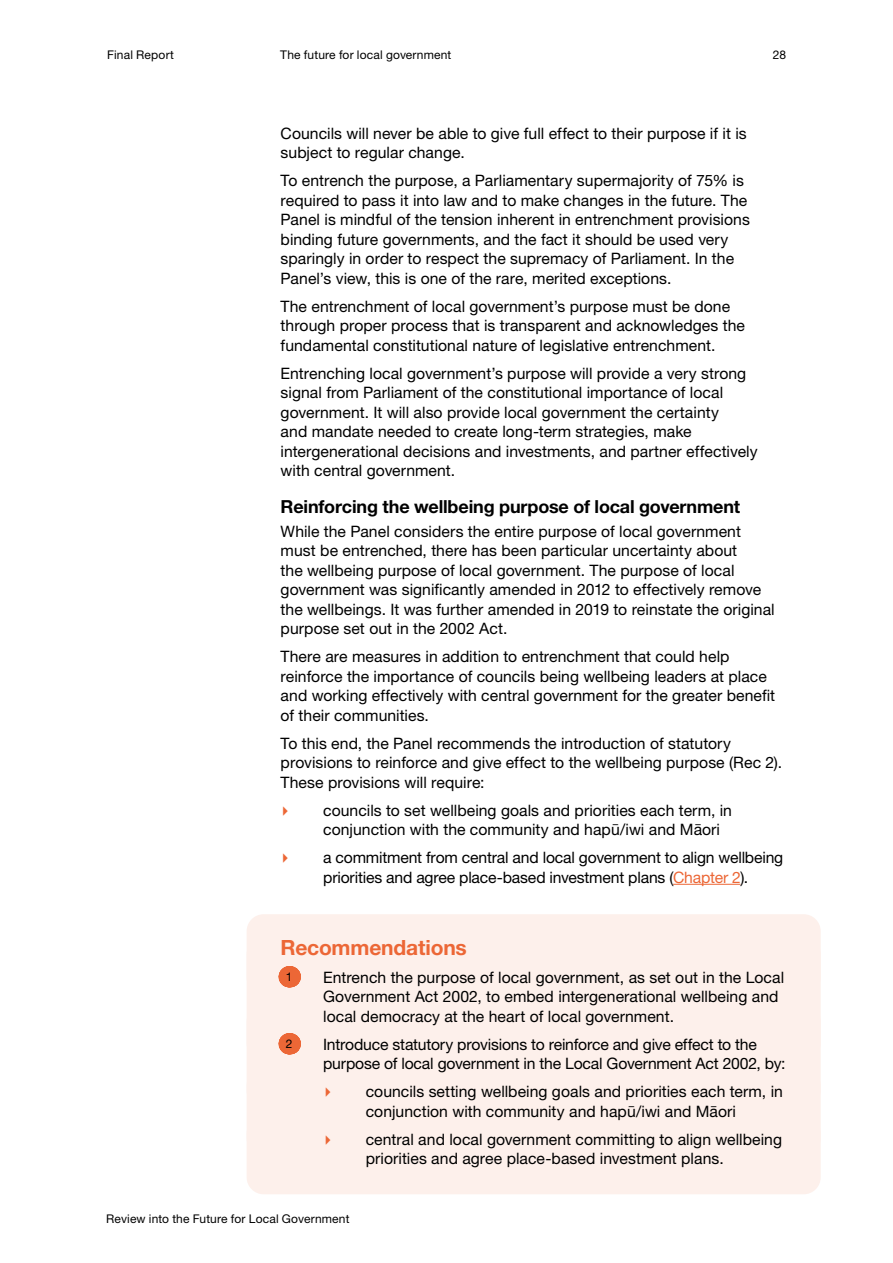
<style>
.page{position:relative;width:893px;height:1263px;background:#fff}
.page>*{position:absolute;margin:0;border:0;box-sizing:border-box;transform-origin:0 0}
.Orange_box_H3_2023{font:700 21px "Helvetica Neue LT Pro";letter-spacing:-.01em;color:#ec6736}
.H3__figure_headings{font:700 18px "Helvetica Neue LT Pro";letter-spacing:-.01em;color:#000}
.Body{font:15.75px/19.5px "Helvetica Neue LT Pro";color:#000}
.Orange_box_bullet_12{font:15.75px/19.5px "Helvetica Neue LT Pro";letter-spacing:-.005em;color:#000}
.t1{font:15.75px "Lucida Grande";color:#ec6736}
.Orange_box_bullet_12-2{font:12px "Helvetica Neue LT Pro";letter-spacing:.01em;color:#000}
.s1{color:#ec6736}
</style>
<div class="page">
<hr style="left:673px;top:884px;width:67px;height:1px;background:#ec6736">
<div style="left:247px;top:914px;width:574px;height:81px;background:#fdf0eb;border-radius:17px"></div>
<div style="left:247px;top:937px;width:574px;height:123px;background:#fdf0eb;border-radius:17px"></div>
<svg style="left:289px;top:966px;width:1px;height:21px"></svg>
<div style="left:247px;top:1004px;width:574px;height:104px;background:#fdf0eb;border-radius:17px"></div>
<svg style="left:289px;top:1033px;width:1px;height:21px"></svg>
<div style="left:247px;top:1069px;width:574px;height:86px;background:#fdf0eb;border-radius:17px"></div>
<div style="left:247px;top:1116px;width:574px;height:78px;background:#fdf0eb;border-radius:17px"></div>
<p class="Orange_box_bullet_12-2" style="left:107px;top:47px;width:68px">Final Report</p>
<p class="Orange_box_bullet_12-2" style="left:280px;top:47px;width:173px">The future for local government</p>
<p class="Orange_box_bullet_12-2" style="left:773px;top:47px;width:15px">28</p>
<p class="Body" style="left:281px;top:123px;width:468px">Councils will never be able to give full effect to their purpose if it is subject to regular change.</p>
<p class="Body" style="left:281px;top:171px;width:471px">To entrench the purpose, a Parliamentary supermajority of 75% is required to pass it into law and to make changes in the future. The Panel is mindful of the tension inherent in entrenchment provisions binding future governments, and the fact it should be used very sparingly in order to respect the supremacy of Parliament. In the Panel’s view, this is one of the rare, merited exceptions.</p>
<p class="Body" style="left:281px;top:296px;width:466px">The entrenchment of local government’s purpose must be done through proper process that is transparent and acknowledges the fundamental constitutional nature of legislative entrenchment.</p>
<p class="Body" style="left:281px;top:363px;width:479px">Entrenching local government’s purpose will provide a very strong signal from Parliament of the constitutional importance of local government. It will also provide local government the certainty<br>and mandate needed to create long-term strategies, make intergenerational decisions and investments, and partner effectively with central government.</p>
<h3 class="H3__figure_headings" style="left:281px;top:495px;width:461px">Reinforcing the wellbeing purpose of local government</h3>
<p class="Body" style="left:281px;top:521px;width:496px">While the Panel considers the entire purpose of local government must be entrenched, there has been particular uncertainty about<br>the wellbeing purpose of local government. The purpose of local government was significantly amended in 2012 to effectively remove the wellbeings. It was further amended in 2019 to reinstate the original purpose set out in the 2002 Act.</p>
<p class="Body" style="left:281px;top:646px;width:496px">There are measures in addition to entrenchment that could help reinforce the importance of councils being wellbeing leaders at place and working effectively with central government for the greater benefit of their communities.</p>
<p class="Body" style="left:281px;top:733px;width:503px">To this end, the Panel recommends the introduction of statutory provisions to reinforce and give effect to the wellbeing purpose (Rec 2).<br>These provisions will require:</p>
<p class="t1" style="left:281px;top:801px;width:10px">▸</p>
<p class="Body" style="left:323px;top:800px;width:410px">councils to set wellbeing goals and priorities each term, in conjunction with the community and hapū/iwi and Māori</p>
<p class="t1" style="left:281px;top:848px;width:10px">▸</p>
<p class="Body" style="left:323px;top:847px;width:462px">a commitment from central and local government to align wellbeing priorities and agree place-based investment plans (<span class="s1">Chapter 2</span>).</p>
<p class="Orange_box_H3_2023" style="left:281px;top:934px;width:188px">Recommendations</p>
<p class="Orange_box_bullet_12-2" style="left:286px;top:969px;width:8px">1</p>
<p class="Orange_box_bullet_12" style="left:323px;top:967px;width:463px">Entrench the purpose of local government, as set out in the Local<br>Government Act 2002, to embed intergenerational wellbeing and local democracy at the heart of local government.</p>
<p class="Orange_box_bullet_12-2" style="left:286px;top:1036px;width:8px">2</p>
<p class="Orange_box_bullet_12" style="left:323px;top:1034px;width:464px">Introduce statutory provisions to reinforce and give effect to the purpose of local government in the Local Government Act 2002, by:</p>
<p class="t1" style="left:323px;top:1082px;width:10px">▸</p>
<p class="Body" style="left:366px;top:1081px;width:419px">councils setting wellbeing goals and priorities each term, in conjunction with community and hapū/iwi and Māori</p>
<p class="t1" style="left:323px;top:1130px;width:10px">▸</p>
<p class="Body" style="left:366px;top:1129px;width:418px">central and local government committing to align wellbeing priorities and agree place-based investment plans.</p>
<p class="Orange_box_bullet_12-2" style="left:106px;top:1211px;width:245px">Review into the Future for Local Government</p>
</div>
